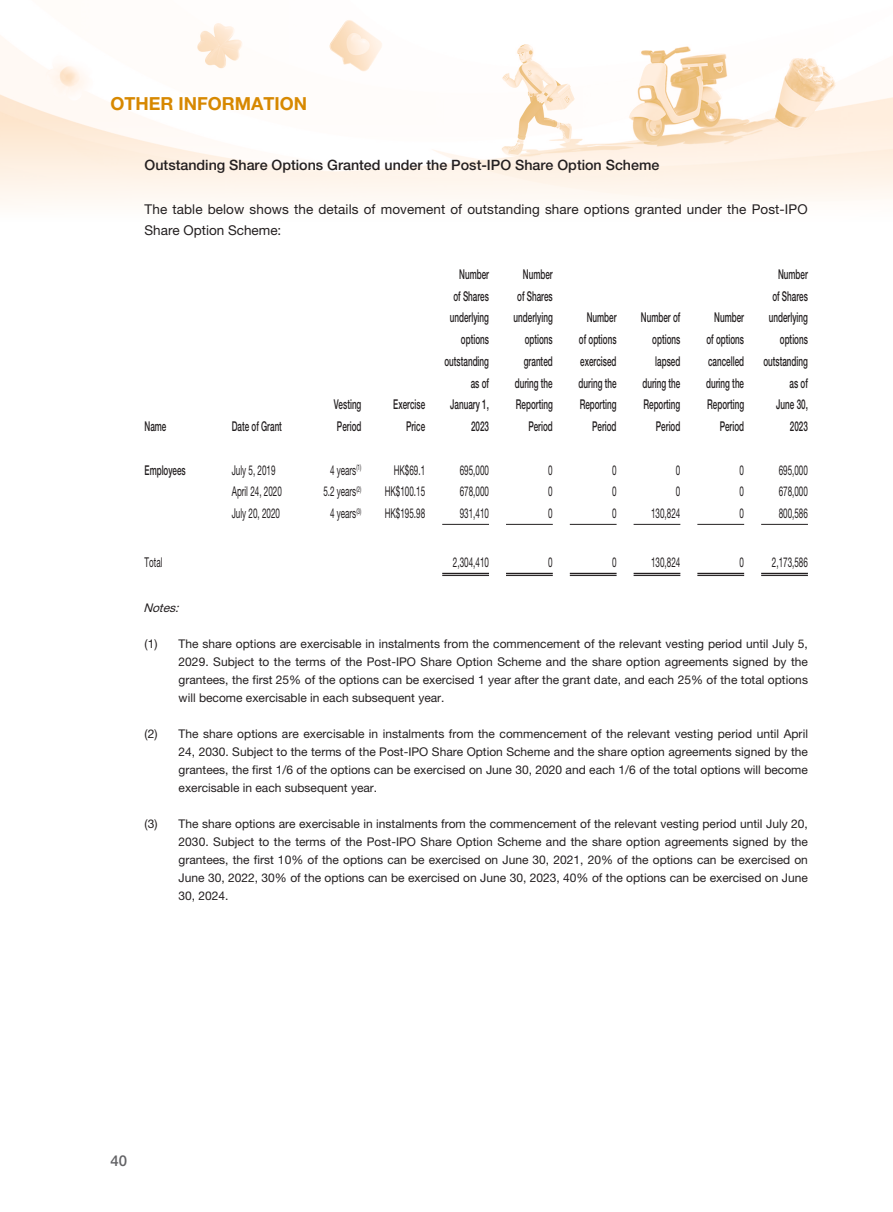
<style>
.page{position:relative;width:893px;height:1212px;background:#fff}
.page>*{position:absolute;margin:0;border:0;box-sizing:border-box;transform-origin:0 0}
.t1{font:700 18px "Helvetica Neue LT Std";color:#d78800}
.t2{font:500 15px "Helvetica Neue LT Std";color:#636366}
.t3{font:500 14.25px "Helvetica Neue LT Std";color:#231f20}
.t4{font:500 13.5px/21.8px "Helvetica Neue LT Std";color:#231f20;text-align:right;scale:.6 1}
.t5{font:13.5px "Helvetica Neue LT Std";color:#231f20;scale:.6 1}
.t6{font:13.5px/21.8px "Helvetica Neue LT Std";color:#231f20}
.t7{font:12px/18px "Helvetica Neue LT Std";color:#231f20;text-align:justify}
.t8{font:italic 12px "Helvetica Neue LT Std";color:#231f20}
</style>
<div class="page">
<img style="left:0;top:20px;width:893px;height:185px">
<hr style="left:442px;top:524px;width:47px;height:1px;background:#231f20">
<hr style="left:506px;top:524px;width:47px;height:1px;background:#231f20">
<hr style="left:570px;top:524px;width:47px;height:1px;background:#231f20">
<hr style="left:634px;top:524px;width:46px;height:1px;background:#231f20">
<hr style="left:697px;top:524px;width:47px;height:1px;background:#231f20">
<hr style="left:761px;top:524px;width:47px;height:1px;background:#231f20">
<hr style="left:442px;top:573px;width:47px;height:1px;background:#231f20">
<hr style="left:442px;top:575px;width:47px;height:1px;background:#231f20">
<hr style="left:506px;top:573px;width:47px;height:1px;background:#231f20">
<hr style="left:506px;top:575px;width:47px;height:1px;background:#231f20">
<hr style="left:570px;top:573px;width:47px;height:1px;background:#231f20">
<hr style="left:570px;top:575px;width:47px;height:1px;background:#231f20">
<hr style="left:634px;top:573px;width:46px;height:1px;background:#231f20">
<hr style="left:634px;top:575px;width:46px;height:1px;background:#231f20">
<hr style="left:697px;top:573px;width:47px;height:1px;background:#231f20">
<hr style="left:697px;top:575px;width:47px;height:1px;background:#231f20">
<hr style="left:761px;top:573px;width:47px;height:1px;background:#231f20">
<hr style="left:761px;top:575px;width:47px;height:1px;background:#231f20">
<h1 class="t1" style="left:111px;top:92px;width:198px">OTHER INFORMATION</h1>
<p class="t3" style="left:145px;top:156px;width:516px">Outstanding Share Options Granted under the Post-IPO Share Option Scheme</p>
<p class="t6" style="left:145px;top:198px;width:664px">The table below shows the details of movement of outstanding share options granted under the Post-IPO<br>Share Option Scheme:</p>
<p class="t4" style="left:145px;top:415px;width:38px">Name</p>
<p class="t4" style="left:232px;top:415px;width:85px">Date of Grant</p>
<p class="t4" style="left:334px;top:393px;width:48px;text-align:left">Vesting<br>Period</p>
<p class="t4" style="left:393px;top:393px;width:55px">Exercise<br>Price</p>
<p class="t4" style="left:444px;top:263px;width:76px">Number<br>of Shares underlying options outstanding as of<br>January 1,<br>2023</p>
<p class="t4" style="left:514px;top:263px;width:67px">Number of Shares underlying options granted during the<br>Reporting<br>Period</p>
<p class="t4" style="left:579px;top:306px;width:65px">Number of options exercised during the<br>Reporting<br>Period</p>
<p class="t4" style="left:641px;top:306px;width:67px">Number of options lapsed during the<br>Reporting<br>Period</p>
<p class="t4" style="left:706px;top:306px;width:65px">Number of options cancelled during the<br>Reporting<br>Period</p>
<p class="t4" style="left:763px;top:263px;width:76px">Number<br>of Shares underlying options outstanding as of<br>June 30,<br>2023</p>
<p class="t4" style="left:145px;top:459px;width:70px">Employees</p>
<p class="t5" style="left:232px;top:462px;width:75px">July 5, 2019</p>
<p class="t5" style="left:330px;top:462px;width:54px">4 years<sup>(1)</sup></p>
<p class="t5" style="left:394px;top:462px;width:54px">HK$69.1</p>
<p class="t5" style="left:460px;top:462px;width:50px">695,000</p>
<p class="t5" style="left:548px;top:462px;width:9px">0</p>
<p class="t5" style="left:612px;top:462px;width:9px">0</p>
<p class="t5" style="left:676px;top:462px;width:9px">0</p>
<p class="t5" style="left:740px;top:462px;width:9px">0</p>
<p class="t5" style="left:779px;top:462px;width:50px">695,000</p>
<p class="t5" style="left:232px;top:483px;width:85px">April 24, 2020</p>
<p class="t5" style="left:323px;top:483px;width:65px">5.2 years<sup>(2)</sup></p>
<p class="t5" style="left:385px;top:483px;width:69px">HK$100.15</p>
<p class="t5" style="left:460px;top:483px;width:50px">678,000</p>
<p class="t5" style="left:548px;top:483px;width:9px">0</p>
<p class="t5" style="left:612px;top:483px;width:9px">0</p>
<p class="t5" style="left:676px;top:483px;width:9px">0</p>
<p class="t5" style="left:740px;top:483px;width:9px">0</p>
<p class="t5" style="left:779px;top:483px;width:50px">678,000</p>
<p class="t5" style="left:232px;top:505px;width:82px">July 20, 2020</p>
<p class="t5" style="left:330px;top:505px;width:54px">4 years<sup>(3)</sup></p>
<p class="t5" style="left:385px;top:505px;width:69px">HK$195.98</p>
<p class="t5" style="left:460px;top:505px;width:50px">931,410</p>
<p class="t5" style="left:548px;top:505px;width:9px">0</p>
<p class="t5" style="left:612px;top:505px;width:9px">0</p>
<p class="t5" style="left:651px;top:505px;width:50px">130,824</p>
<p class="t5" style="left:740px;top:505px;width:9px">0</p>
<p class="t5" style="left:779px;top:505px;width:50px">800,586</p>
<p class="t5" style="left:145px;top:554px;width:31px">Total</p>
<p class="t5" style="left:453px;top:554px;width:62px">2,304,410</p>
<p class="t5" style="left:548px;top:554px;width:9px">0</p>
<p class="t5" style="left:612px;top:554px;width:9px">0</p>
<p class="t5" style="left:651px;top:554px;width:50px">130,824</p>
<p class="t5" style="left:740px;top:554px;width:9px">0</p>
<p class="t5" style="left:772px;top:554px;width:62px">2,173,586</p>
<p class="t8" style="left:143px;top:601px;width:40px">Notes:</p>
<p class="t7" style="left:179px;top:635px;width:631px;text-indent:-34px">(1) The share options are exercisable in instalments from the commencement of the relevant vesting period until July 5, 2029. Subject to the terms of the Post-IPO Share Option Scheme and the share option agreements signed by the grantees, the first 25% of the options can be exercised 1 year after the grant date, and each 25% of the total options will become exercisable in each subsequent year.</p>
<p class="t7" style="left:179px;top:725px;width:631px;text-indent:-34px">(2) The share options are exercisable in instalments from the commencement of the relevant vesting period until April 24, 2030. Subject to the terms of the Post-IPO Share Option Scheme and the share option agreements signed by the grantees, the first 1/6 of the options can be exercised on June 30, 2020 and each 1/6 of the total options will become exercisable in each subsequent year.</p>
<p class="t7" style="left:179px;top:815px;width:631px;text-indent:-34px">(3) The share options are exercisable in instalments from the commencement of the relevant vesting period until July 20, 2030. Subject to the terms of the Post-IPO Share Option Scheme and the share option agreements signed by the grantees, the first 10% of the options can be exercised on June 30, 2021, 20% of the options can be exercised on June 30, 2022, 30% of the options can be exercised on June 30, 2023, 40% of the options can be exercised on June 30, 2024.</p>
<p class="t2" style="left:111px;top:1151px;width:18px">40</p>
</div>
